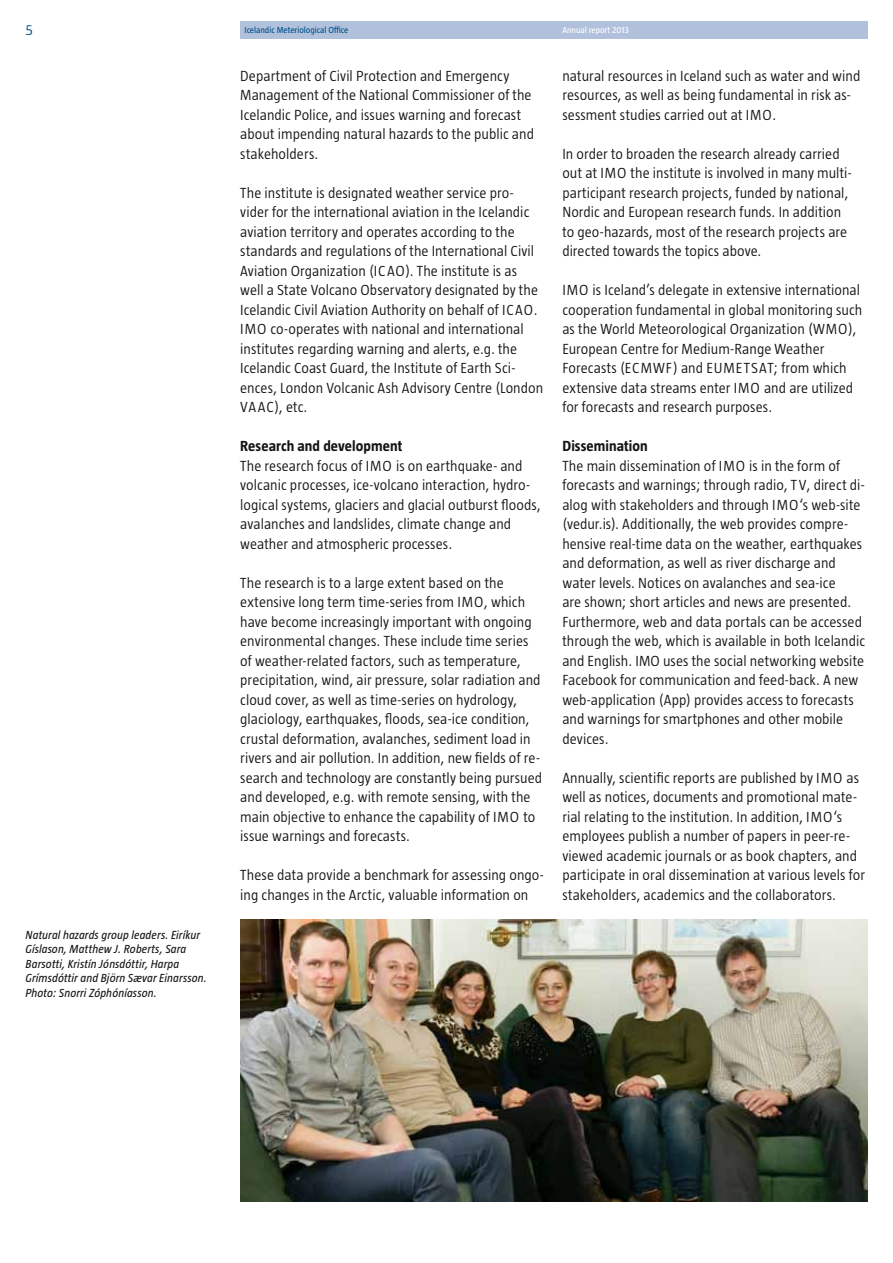
<style>
.page{position:relative;width:893px;height:1263px;background:#fff}
.page>*{position:absolute;margin:0;border:0;box-sizing:border-box;transform-origin:0 0}
.t1{font:300 15px/19.5px "Taz";letter-spacing:.005em;color:#131413}
.t2{font:700 15px "Taz";letter-spacing:.005em;color:#131413}
.t3{font:300 15px "Taz";color:#005187}
.t4{font:italic 12px/14.4px "Taz";letter-spacing:.01em;color:#131413}
.t5{font:9px "Taz";color:#005187}
.t6{font:9px "Taz";color:#fff}
</style>
<div class="page">
<img style="left:240px;top:919px;width:627px;height:283px">
<div style="left:240px;top:21px;width:627px;height:17px;background:#b1c1dc"></div>
<p class="t3" style="left:26px;top:22px;width:9px">5</p>
<p class="t5" style="left:244px;top:25px;width:105px">Icelandic Meteriological Office</p>
<p class="t6" style="left:562px;top:25px;width:68px">Annual report 2013</p>
<p class="t4" style="left:26px;top:928px;width:183px">Natural hazards group leaders. Eiríkur Gíslason, Matthew J. Roberts, Sara Barsotti, Kristín Jónsdóttir, Harpa Grímsdóttir and Björn Sævar Einarsson.<br>Photo: Snorri Zóphóníasson.</p>
<p class="t1" style="left:240px;top:66px;width:295px">Department of Civil Protection and Emergency Management of the National Commissioner of the Icelandic Police, and issues warning and forecast about impending natural hazards to the public and stakeholders.</p>
<p class="t1" style="left:240px;top:183px;width:305px">The institute is designated weather service pro&shy;vider for the international aviation in the Icelandic aviation territory and operates according to the standards and regulations of the International Civil Aviation Organization (ICAO). The institute is as well a State Volcano Observatory designated by the Icelandic Civil Aviation Authority on behalf of ICAO.<br>IMO co-operates with national and international institutes regarding warning and alerts, e.g. the Icelandic Coast Guard, the Institute of Earth Sci&shy;ences, London Volcanic Ash Advisory Centre (London VAAC), etc.</p>
<p class="t2" style="left:240px;top:438px;width:164px">Research and development</p>
<p class="t1" style="left:240px;top:456px;width:302px">The research focus of IMO is on earthquake- and volcanic processes, ice-volcano interaction, hydro&shy;logical systems, glaciers and glacial outburst floods, avalanches and landslides, climate change and weather and atmospheric processes.</p>
<p class="t1" style="left:240px;top:573px;width:303px">The research is to a large extent based on the extensive long term time-series from IMO, which have become increasingly important with ongoing environmental changes. These include time series of weather-related factors, such as temperature, precipitation, wind, air pressure, solar radiation and cloud cover, as well as time-series on hydrology, glaciology, earthquakes, floods, sea-ice condition, crustal deformation, avalanches, sediment load in rivers and air pollution. In addition, new fields of re&shy;search and technology are constantly being pursued and developed, e.g. with remote sensing, with the main objective to enhance the capability of IMO to issue warnings and forecasts.</p>
<p class="t1" style="left:240px;top:866px;width:305px">These data provide a benchmark for assessing ongo&shy;ing changes in the Arctic, valuable information on</p>
<p class="t1" style="left:562px;top:66px;width:300px">natural resources in Iceland such as water and wind resources, as well as being fundamental in risk as&shy;sessment studies carried out at IMO.</p>
<p class="t1" style="left:562px;top:144px;width:291px">In order to broaden the research already carried out at IMO the institute is involved in many multi&shy;participant research projects, funded by national, Nordic and European research funds. In addition to geo-hazards, most of the research projects are directed towards the topics above.</p>
<p class="t1" style="left:562px;top:281px;width:302px">IMO is Iceland’s delegate in extensive international cooperation fundamental in global monitoring such as the World Meteorological Organization (WMO), European Centre for Medium-Range Weather Forecasts (ECMWF) and EUMETSAT; from which extensive data streams enter IMO and are utilized for forecasts and research purposes.</p>
<p class="t2" style="left:562px;top:438px;width:87px">Dissemination</p>
<p class="t1" style="left:562px;top:456px;width:304px">The main dissemination of IMO is in the form of forecasts and warnings; through radio, TV, direct di&shy;alog with stakeholders and through IMO‘s web-site (vedur.is). Additionally, the web provides compre&shy;hensive real-time data on the weather, earthquakes and deformation, as well as river discharge and water levels. Notices on avalanches and sea-ice<br>are shown; short articles and news are presented.<br>Furthermore, web and data portals can be accessed through the web, which is available in both Icelandic and English. IMO uses the social networking website Facebook for communication and feed-back. A new web-application (App) provides access to forecasts and warnings for smartphones and other mobile devices.</p>
<p class="t1" style="left:562px;top:768px;width:304px">Annually, scientific reports are published by IMO as well as notices, documents and promotional mate&shy;rial relating to the institution. In addition, IMO‘s employees publish a number of papers in peer-re&shy;viewed academic journals or as book chapters, and participate in oral dissemination at various levels for stakeholders, academics and the collaborators.</p>
</div>
